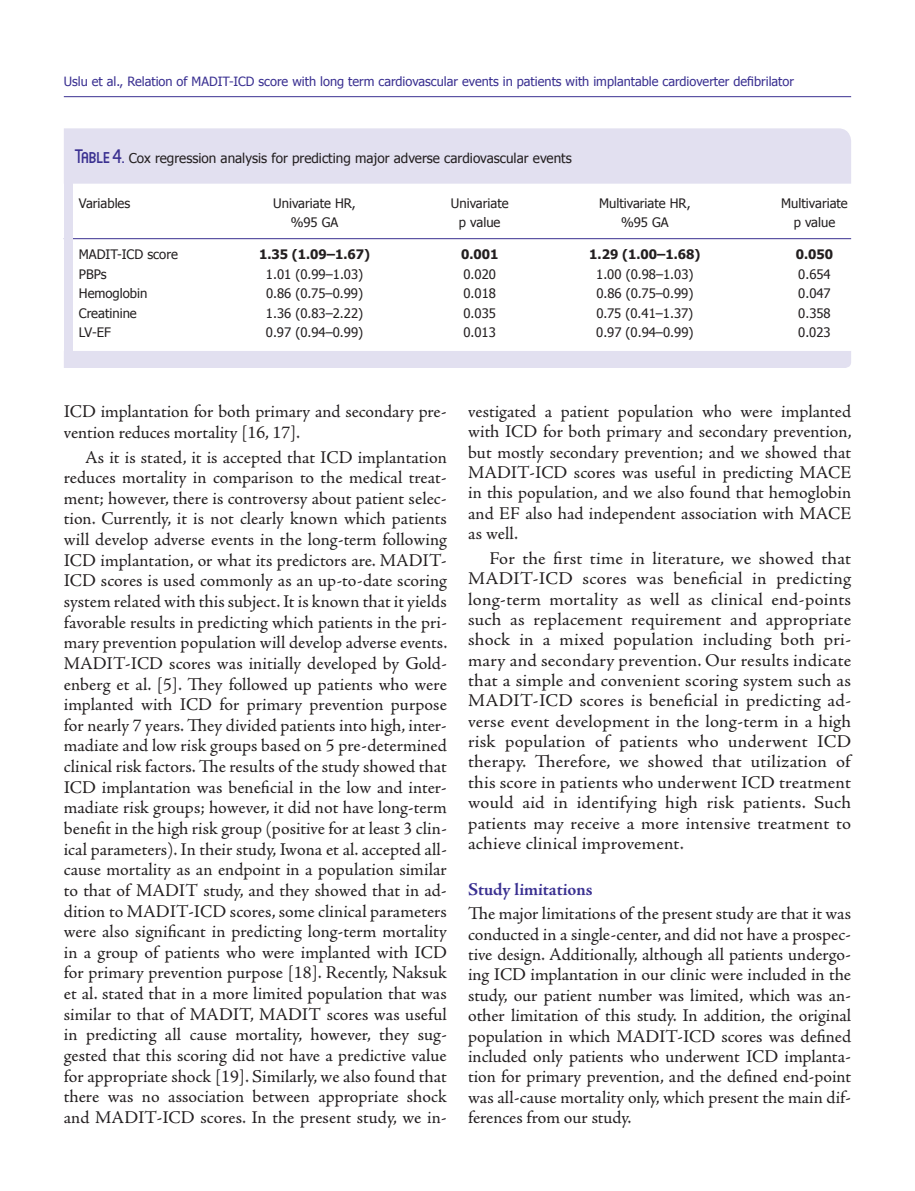
<style>
.page{position:relative;width:915px;height:1191px;background:#fff}
.page>*{position:absolute;margin:0;border:0;box-sizing:border-box;transform-origin:0 0}
.t1{font:18px/20.7px "Adobe Jenson Pro";color:#231f20;text-align:justify}
.t2{font:18px/20.4px "Adobe Jenson Pro";color:#231f20;text-align:justify;scale:1.04 1}
.t3{font:700 18px "Adobe Jenson Pro";letter-spacing:-.005em;color:#3a3091}
.t4{font:13.5px "Tahoma";color:#231f20}
.t5{font:13.05px "Tahoma";color:#231f20}
.t6{font:700 13.05px "Tahoma";color:#231f20}
.t7{font:12.75px "Tahoma";color:#3a3091}
.s1{font-family:"Circula";font-weight:500;font-size:19.5px;color:#3a3091}
</style>
<div class="page">
<hr style="left:64px;top:96px;width:786px;height:1px;background:#3a3091">
<div style="left:64px;top:351px;width:786px;height:17px;background:#e2e0f0"></div>
<div style="left:64px;top:128px;width:786px;height:56px;background:#e2e0f0"></div>
<hr style="left:64px;top:238px;width:786px;height:1px;background:#3a3091">
<div style="left:64px;top:177px;width:8px;height:182px;background:#e2e0f0"></div>
<p class="t7" style="left:64px;top:73px;width:731px">Uslu et al., Relation of MADIT-ICD score with long term cardiovascular events in patients with implantable cardioverter defibrilator</p>
<p class="t4" style="left:75px;top:149px;width:498px"><span class="s1">Table 4.</span> Cox regression analysis for predicting major adverse cardiovascular events</p>
<p class="t5" style="left:79px;top:194px;width:53px">Variables</p>
<p class="t5" style="left:273px;top:194px;width:84px">Univariate HR,</p>
<p class="t5" style="left:450px;top:194px;width:59px">Univariate</p>
<p class="t5" style="left:599px;top:194px;width:93px">Multivariate HR,</p>
<p class="t5" style="left:780px;top:194px;width:68px">Multivariate</p>
<p class="t5" style="left:290px;top:214px;width:49px">%95 GA</p>
<p class="t5" style="left:459px;top:214px;width:43px">p value</p>
<p class="t5" style="left:620px;top:214px;width:49px">%95 GA</p>
<p class="t5" style="left:793px;top:214px;width:43px">p value</p>
<p class="t5" style="left:79px;top:246px;width:100px">MADIT-ICD score</p>
<p class="t6" style="left:259px;top:245px;width:113px">1.35 (1.09–1.67)</p>
<p class="t6" style="left:461px;top:245px;width:39px">0.001</p>
<p class="t6" style="left:589px;top:245px;width:113px">1.29 (1.00–1.68)</p>
<p class="t6" style="left:795px;top:245px;width:39px">0.050</p>
<p class="t5" style="left:79px;top:265px;width:29px">PBPs</p>
<p class="t5" style="left:266px;top:265px;width:99px">1.01 (0.99–1.03)</p>
<p class="t5" style="left:463px;top:265px;width:34px">0.020</p>
<p class="t5" style="left:596px;top:265px;width:99px">1.00 (0.98–1.03)</p>
<p class="t5" style="left:798px;top:265px;width:34px">0.654</p>
<p class="t5" style="left:79px;top:285px;width:70px">Hemoglobin</p>
<p class="t5" style="left:266px;top:285px;width:98px">0.86 (0.75–0.99)</p>
<p class="t5" style="left:463px;top:285px;width:34px">0.018</p>
<p class="t5" style="left:596px;top:285px;width:98px">0.86 (0.75–0.99)</p>
<p class="t5" style="left:798px;top:285px;width:34px">0.047</p>
<p class="t5" style="left:79px;top:304px;width:59px">Creatinine</p>
<p class="t5" style="left:266px;top:304px;width:99px">1.36 (0.83–2.22)</p>
<p class="t5" style="left:463px;top:304px;width:34px">0.035</p>
<p class="t5" style="left:596px;top:304px;width:98px">0.75 (0.41–1.37)</p>
<p class="t5" style="left:798px;top:304px;width:34px">0.358</p>
<p class="t5" style="left:79px;top:324px;width:34px">LV-EF</p>
<p class="t5" style="left:266px;top:324px;width:99px">0.97 (0.94–0.99)</p>
<p class="t5" style="left:463px;top:324px;width:34px">0.013</p>
<p class="t5" style="left:596px;top:324px;width:99px">0.97 (0.94–0.99)</p>
<p class="t5" style="left:798px;top:324px;width:34px">0.023</p>
<p class="t1" style="left:64px;top:401px;width:384px">ICD implantation for both primary and secondary pre&shy;vention reduces mortality [16, 17].</p>
<p class="t1" style="left:64px;top:447px;width:385px;text-indent:21px">As it is stated, it is accepted that ICD implantation reduces mortality in comparison to the medical treat&shy;ment; however, there is controversy about patient selec&shy;tion. Currently, it is not clearly known which patients will develop adverse events in the long-term following ICD implantation, or what its predictors are. MADIT-ICD scores is used commonly as an up-to-date scoring system related with this subject. It is known that it yields favorable results in predicting which patients in the pri&shy;mary prevention population will develop adverse events.<br>MADIT-ICD scores was initially developed by Gold&shy;enberg et al. [5]. They followed up patients who were implanted with ICD for primary prevention purpose for nearly 7 years. They divided patients into high, inter&shy;madiate and low risk groups based on 5 pre-determined clinical risk factors. The results of the study showed that ICD implantation was beneficial in the low and inter&shy;madiate risk groups; however, it did not have long-term benefit in the high risk group (positive for at least 3 clin&shy;ical parameters). In their study, Iwona et al. accepted all&shy;cause mortality as an endpoint in a population similar to that of MADIT study, and they showed that in ad&shy;dition to MADIT-ICD scores, some clinical parameters were also significant in predicting long-term mortality in a group of patients who were implanted with ICD for primary prevention purpose [18]. Recently, Naksuk et al. stated that in a more limited population that was similar to that of MADIT, MADIT scores was useful in predicting all cause mortality, however, they sug&shy;gested that this scoring did not have a predictive value for appropriate shock [19]. Similarly, we also found that there was no association between appropriate shock and MADIT-ICD scores. In the present study, we in-</p>
<p class="t1" style="left:468px;top:401px;width:385px">vestigated a patient population who were implanted with ICD for both primary and secondary prevention, but mostly secondary prevention; and we showed that MADIT-ICD scores was useful in predicting MACE in this population, and we also found that hemoglobin and EF also had independent association with MACE as well.</p>
<p class="t2" style="left:468px;top:548px;width:370px;text-indent:21px">For the first time in literature, we showed that MADIT-ICD scores was beneficial in predicting long-term mortality as well as clinical end-points such as replacement requirement and appropriate shock in a mixed population including both pri&shy;mary and secondary prevention. Our results indicate that a simple and convenient scoring system such as MADIT-ICD scores is beneficial in predicting ad&shy;verse event development in the long-term in a high risk population of patients who underwent ICD therapy. Therefore, we showed that utilization of this score in patients who underwent ICD treatment would aid in identifying high risk patients. Such patients may receive a more intensive treatment to achieve clinical improvement.</p>
<p class="t3" style="left:468px;top:879px;width:126px">Study limitations</p>
<p class="t1" style="left:468px;top:904px;width:384px">The major limitations of the present study are that it was conducted in a single-center, and did not have a prospec&shy;tive design. Additionally, although all patients undergo&shy;ing ICD implantation in our clinic were included in the study, our patient number was limited, which was an&shy;other limitation of this study. In addition, the original population in which MADIT-ICD scores was defined included only patients who underwent ICD implanta&shy;tion for primary prevention, and the defined end-point was all-cause mortality only, which present the main dif&shy;ferences from our study.</p>
</div>
